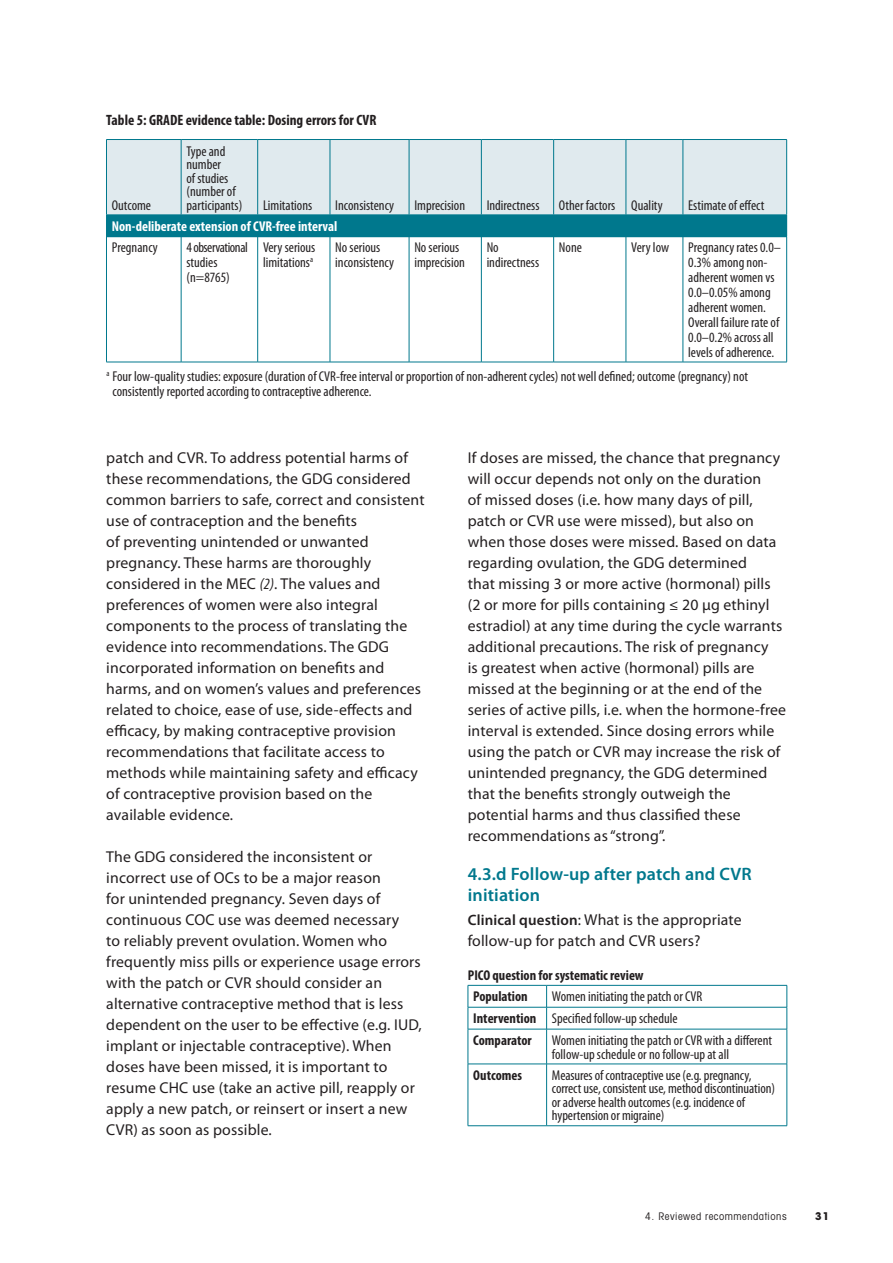
<style>
.page{position:relative;width:893px;height:1263px;background:#fff}
.page>*{position:absolute;margin:0;border:0;box-sizing:border-box;transform-origin:0 0}
.t1{font:600 18px/21px "Myriad Pro";letter-spacing:.01em;color:#00788d}
.t2{font:15.75px/21px "Myriad Pro";letter-spacing:.01em;color:#231f20}
.t3{font:700 condensed 15px "Myriad Pro";color:#231f20}
.t4{font:condensed 14.25px/15px "Myriad Pro";color:#231f20}
.t5{font:700 condensed 14.25px/21.5px "Myriad Pro";color:#231f20}
.t6{font:700 condensed 14.25px "Myriad Pro";color:#fff}
.t7{font:condensed 14.25px/15px "Myriad Pro";letter-spacing:-.03em;color:#231f20}
.t8{font:condensed 10.5px "Avant Garde";letter-spacing:.05em;color:#231f20}
.t9{font:700 10.5px "Avant Garde";color:#231f20}
.s1{font-style:italic;font-stretch:condensed}
.s2{font-weight:600;font-size:15px}
.s3{font-weight:700}
</style>
<div class="page">
<hr style="left:468px;top:985px;width:79px;height:1px;background:#00788d">
<hr style="left:547px;top:985px;width:240px;height:1px;background:#00788d">
<hr style="left:468px;top:1007px;width:79px;height:1px;background:#00788d">
<svg style="left:468px;top:985px;width:1px;height:44px"></svg>
<hr style="left:547px;top:1007px;width:240px;height:1px;background:#00788d">
<svg style="left:546px;top:985px;width:1px;height:44px"></svg>
<svg style="left:787px;top:985px;width:1px;height:44px"></svg>
<hr style="left:468px;top:1029px;width:79px;height:1px;background:#00788d">
<hr style="left:468px;top:1029px;width:1px;height:35px;background:#00788d">
<hr style="left:547px;top:1029px;width:240px;height:1px;background:#00788d">
<hr style="left:546px;top:1029px;width:1px;height:35px;background:#00788d">
<hr style="left:787px;top:1029px;width:1px;height:35px;background:#00788d">
<hr style="left:468px;top:1064px;width:79px;height:1px;background:#00788d">
<hr style="left:468px;top:1064px;width:1px;height:61px;background:#00788d">
<hr style="left:547px;top:1064px;width:240px;height:1px;background:#00788d">
<hr style="left:546px;top:1064px;width:1px;height:61px;background:#00788d">
<hr style="left:787px;top:1064px;width:1px;height:61px;background:#00788d">
<hr style="left:468px;top:1125px;width:79px;height:1px;background:#00788d">
<hr style="left:547px;top:1125px;width:240px;height:1px;background:#00788d">
<div style="left:107px;top:140px;width:679px;height:75px;background:#e0eaee"></div>
<div style="left:106px;top:215px;width:681px;height:22px;background:#00788d"></div>
<hr style="left:106px;top:139px;width:75px;height:1px;background:#00788d">
<hr style="left:106px;top:140px;width:1px;height:75px;background:#00788d">
<hr style="left:181px;top:139px;width:77px;height:1px;background:#00788d">
<hr style="left:181px;top:140px;width:1px;height:75px;background:#00788d">
<hr style="left:258px;top:139px;width:72px;height:1px;background:#00788d">
<hr style="left:257px;top:140px;width:1px;height:75px;background:#00788d">
<hr style="left:330px;top:139px;width:79px;height:1px;background:#00788d">
<hr style="left:330px;top:140px;width:1px;height:75px;background:#00788d">
<hr style="left:409px;top:139px;width:72px;height:1px;background:#00788d">
<hr style="left:409px;top:140px;width:1px;height:75px;background:#00788d">
<hr style="left:481px;top:139px;width:73px;height:1px;background:#00788d">
<hr style="left:481px;top:140px;width:1px;height:75px;background:#00788d">
<hr style="left:554px;top:139px;width:72px;height:1px;background:#00788d">
<hr style="left:553px;top:140px;width:1px;height:75px;background:#00788d">
<hr style="left:626px;top:139px;width:57px;height:1px;background:#00788d">
<hr style="left:626px;top:140px;width:1px;height:75px;background:#00788d">
<hr style="left:683px;top:139px;width:104px;height:1px;background:#00788d">
<hr style="left:683px;top:140px;width:1px;height:75px;background:#00788d">
<hr style="left:786px;top:140px;width:1px;height:75px;background:#00788d">
<hr style="left:106px;top:237px;width:1px;height:125px;background:#00788d">
<hr style="left:181px;top:237px;width:1px;height:125px;background:#00788d">
<hr style="left:257px;top:237px;width:1px;height:125px;background:#00788d">
<hr style="left:330px;top:237px;width:1px;height:125px;background:#00788d">
<hr style="left:409px;top:237px;width:1px;height:125px;background:#00788d">
<hr style="left:481px;top:237px;width:1px;height:125px;background:#00788d">
<hr style="left:553px;top:237px;width:1px;height:125px;background:#00788d">
<hr style="left:626px;top:237px;width:1px;height:125px;background:#00788d">
<hr style="left:683px;top:237px;width:1px;height:125px;background:#00788d">
<hr style="left:786px;top:237px;width:1px;height:125px;background:#00788d">
<hr style="left:106px;top:362px;width:75px;height:1px;background:#00788d">
<hr style="left:181px;top:362px;width:77px;height:1px;background:#00788d">
<hr style="left:258px;top:362px;width:72px;height:1px;background:#00788d">
<hr style="left:330px;top:362px;width:79px;height:1px;background:#00788d">
<hr style="left:409px;top:362px;width:72px;height:1px;background:#00788d">
<hr style="left:481px;top:362px;width:73px;height:1px;background:#00788d">
<hr style="left:554px;top:362px;width:72px;height:1px;background:#00788d">
<hr style="left:626px;top:362px;width:57px;height:1px;background:#00788d">
<hr style="left:683px;top:362px;width:104px;height:1px;background:#00788d">
<p class="t3" style="left:106px;top:111px;width:272px">Table 5: GRADE evidence table: Dosing errors for CVR</p>
<p class="t4" style="left:186px;top:144px;width:57px;line-height:13.5px">Type and number<br>of studies (number of participants)</p>
<p class="t4" style="left:263px;top:197px;width:51px">Limitations</p>
<p class="t4" style="left:335px;top:197px;width:60px">Inconsistency</p>
<p class="t4" style="left:414px;top:197px;width:52px">Imprecision</p>
<p class="t4" style="left:487px;top:197px;width:54px">Indirectness</p>
<p class="t4" style="left:559px;top:197px;width:105px">Other factors Quality</p>
<p class="t4" style="left:688px;top:197px;width:78px">Estimate of effect</p>
<p class="t6" style="left:112px;top:217px;width:227px">Non-deliberate extension of CVR-free interval</p>
<p class="t4" style="left:112px;top:239px;width:48px">Pregnancy</p>
<p class="t7" style="left:186px;top:239px;width:63px">4 observational studies (n=8765)</p>
<p class="t4" style="left:263px;top:239px;width:54px">Very serious limitations<sup>a</sup></p>
<p class="t4" style="left:335px;top:239px;width:60px">No serious inconsistency</p>
<p class="t4" style="left:414px;top:239px;width:52px">No serious imprecision</p>
<p class="t4" style="left:487px;top:239px;width:54px">No indirectness</p>
<p class="t4" style="left:559px;top:239px;width:24px">None</p>
<p class="t4" style="left:631px;top:239px;width:39px">Very low</p>
<p class="t4" style="left:688px;top:239px;width:94px">Pregnancy rates 0.0–<br>0.3% among non&shy;adherent women vs<br>0.0–0.05% among adherent women.<br>Overall failure rate of<br>0.0–0.2% across all levels of adherence.</p>
<p class="t4" style="left:112px;top:369px;width:637px;text-indent:-6px"><sup>a</sup> Four low-quality studies: exposure (duration of CVR-free interval or proportion of non-adherent cycles) not well defined; outcome (pregnancy) not consistently reported according to contraceptive adherence.</p>
<p class="t4" style="left:112px;top:197px;width:41px">Outcome</p>
<p class="t2" style="left:106px;top:447px;width:320px">patch and CVR. To address potential harms of these recommendations, the GDG considered common barriers to safe, correct and consistent use of contraception and the benefits<br>of preventing unintended or unwanted pregnancy. These harms are thoroughly considered in the MEC <span class="s1">(2)</span>. The values and preferences of women were also integral components to the process of translating the evidence into recommendations. The GDG incorporated information on benefits and harms, and on women’s values and preferences related to choice, ease of use, side-effects and efficacy, by making contraceptive provision recommendations that facilitate access to methods while maintaining safety and efficacy of contraceptive provision based on the available evidence.</p>
<p class="t2" style="left:106px;top:846px;width:317px">The GDG considered the inconsistent or incorrect use of OCs to be a major reason<br>for unintended pregnancy. Seven days of continuous COC use was deemed necessary<br>to reliably prevent ovulation. Women who frequently miss pills or experience usage errors with the patch or CVR should consider an alternative contraceptive method that is less dependent on the user to be effective (e.g. IUD, implant or injectable contraceptive). When doses have been missed, it is important to resume CHC use (take an active pill, reapply or apply a new patch, or reinsert or insert a new CVR) as soon as possible.</p>
<p class="t2" style="left:468px;top:447px;width:320px">If doses are missed, the chance that pregnancy will occur depends not only on the duration<br>of missed doses (i.e. how many days of pill, patch or CVR use were missed), but also on when those doses were missed. Based on data regarding ovulation, the GDG determined<br>that missing 3 or more active (hormonal) pills (2 or more for pills containing ≤ 20 µg ethinyl estradiol) at any time during the cycle warrants additional precautions. The risk of pregnancy<br>is greatest when active (hormonal) pills are missed at the beginning or at the end of the series of active pills, i.e. when the hormone-free interval is extended. Since dosing errors while using the patch or CVR may increase the risk of unintended pregnancy, the GDG determined that the benefits strongly outweigh the potential harms and thus classified these recommendations as “strong”.</p>
<p class="t1" style="left:468px;top:863px;width:285px">4.3.d Follow-up after patch and CVR initiation</p>
<p class="t2" style="left:468px;top:909px;width:276px"><span class="s2">Clinical question</span>: What is the appropriate follow-up for patch and CVR users?</p>
<p class="t5" style="left:473px;top:964px;width:172px;text-indent:-5px">PICO question for systematic review<br>Population</p>
<p class="t4" style="left:473px;top:985px;width:231px;line-height:21.9px;text-indent:79px">Women initiating the patch or CVR<br><span class="s3">Intervention</span> Specified follow-up schedule<br><span class="s3">Comparator</span></p>
<p class="t4" style="left:552px;top:1033px;width:222px;line-height:13.5px">Women initiating the patch or CVR with a different follow-up schedule or no follow-up at all</p>
<p class="t5" style="left:473px;top:1064px;width:50px">Outcomes</p>
<p class="t4" style="left:552px;top:1068px;width:225px;line-height:13.5px">Measures of contraceptive use (e.g. pregnancy, correct use, consistent use, method discontinuation) or adverse health outcomes (e.g. incidence of hypertension or migraine)</p>
<p class="t8" style="left:645px;top:1210px;width:143px">4. Reviewed recommendations</p>
<p class="t9" style="left:815px;top:1210px;width:16px">31</p>
</div>
